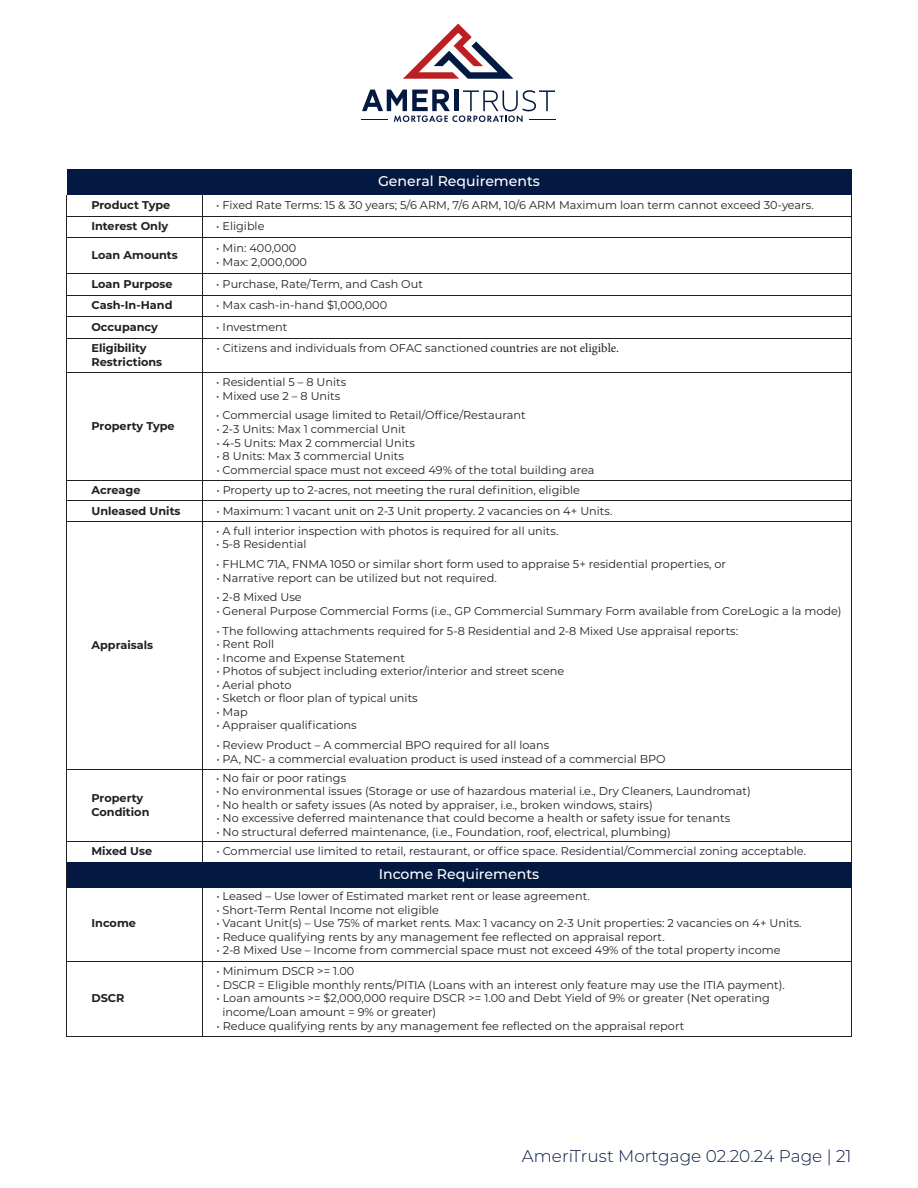
<style>
.page{position:relative;width:918px;height:1188px;background:#fff}
.page>*{position:absolute;margin:0;border:0;box-sizing:border-box;transform-origin:0 0}
.t1{font:300 16.95px "Montserrat";color:#031942}
.t2{font:500 14.1px "Montserrat";color:#fff}
.t3{font:11.25px/13.5px "Montserrat";color:#231f20}
.t4{font:700 11.25px/21.5px "Montserrat";color:#231f20}
.s1{font-family:"Minion Pro";font-size:12.75px}
</style>
<div class="page">
<svg style="left:403px;top:24px;width:111px;height:55px"></svg>
<svg style="left:362px;top:90px;width:193px;height:32px"></svg>
<hr style="left:67px;top:195px;width:1px;height:842px;background:#231f20">
<hr style="left:851px;top:195px;width:1px;height:842px;background:#231f20">
<div style="left:67px;top:169px;width:785px;height:26px;background:#031942"></div>
<hr style="left:203px;top:195px;width:1px;height:841px;background:#231f20">
<hr style="left:67px;top:216px;width:784px;height:1px;background:#231f20">
<hr style="left:67px;top:238px;width:784px;height:1px;background:#231f20">
<hr style="left:67px;top:273px;width:784px;height:1px;background:#231f20">
<div style="left:67px;top:862px;width:785px;height:25px;background:#031942"></div>
<hr style="left:67px;top:295px;width:784px;height:1px;background:#231f20">
<hr style="left:67px;top:317px;width:784px;height:1px;background:#231f20">
<hr style="left:67px;top:338px;width:784px;height:1px;background:#231f20">
<hr style="left:67px;top:372px;width:784px;height:1px;background:#231f20">
<hr style="left:67px;top:480px;width:784px;height:1px;background:#231f20">
<hr style="left:67px;top:501px;width:784px;height:1px;background:#231f20">
<hr style="left:67px;top:842px;width:784px;height:1px;background:#231f20">
<hr style="left:67px;top:962px;width:784px;height:1px;background:#231f20">
<hr style="left:67px;top:1036px;width:784px;height:1px;background:#231f20">
<hr style="left:67px;top:521px;width:784px;height:1px;background:#231f20">
<hr style="left:67px;top:769px;width:784px;height:1px;background:#231f20">
<p class="t4" style="left:91px;top:195px;width:81px">Product Type<br>Interest Only</p>
<p class="t4" style="left:91px;top:245px;width:88px">Loan Amounts</p>
<p class="t2" style="left:378px;top:175px;width:163px">General Requirements</p>
<p class="t3" style="left:216px;top:199px;width:599px">• Fixed Rate Terms: 15 &amp; 30 years; 5/6 ARM, 7/6 ARM, 10/6 ARM Maximum loan term cannot exceed 30-years.</p>
<p class="t3" style="left:216px;top:220px;width:50px">• Eligible</p>
<p class="t3" style="left:216px;top:242px;width:82px">• Min: 400,000</p>
<p class="t3" style="left:216px;top:256px;width:92px">• Max: 2,000,000</p>
<p class="t4" style="left:91px;top:273px;width:83px">Loan Purpose<br>Cash-In-Hand</p>
<p class="t3" style="left:216px;top:277px;width:208px">• Purchase, Rate/Term, and Cash Out</p>
<p class="t3" style="left:216px;top:299px;width:172px">• Max cash-in-hand $1,000,000</p>
<p class="t4" style="left:91px;top:317px;width:68px">Occupancy<br>Eligibility</p>
<p class="t4" style="left:91px;top:351px;width:72px">Restrictions</p>
<p class="t4" style="left:91px;top:416px;width:85px">Property Type</p>
<p class="t4" style="left:91px;top:480px;width:91px;line-height:20.4px">Acreage<br>Unleased Units</p>
<p class="t4" style="left:92px;top:635px;width:63px">Appraisals</p>
<p class="t4" style="left:91px;top:792px;width:60px;line-height:13.5px">Property<br>Condition</p>
<p class="t4" style="left:91px;top:841px;width:62px">Mixed Use</p>
<p class="t4" style="left:91px;top:913px;width:46px">Income</p>
<p class="t4" style="left:91px;top:988px;width:35px">DSCR</p>
<p class="t3" style="left:216px;top:321px;width:73px">• Investment</p>
<p class="t3" style="left:216px;top:342px;width:404px">• Citizens and individuals from OFAC sanctioned <span class="s1">countries are not eligible.</span></p>
<p class="t3" style="left:216px;top:376px;width:132px">• Residential 5 – 8 Units</p>
<p class="t3" style="left:216px;top:390px;width:126px">• Mixed use 2 – 8 Units</p>
<p class="t3" style="left:216px;top:409px;width:311px">• Commercial usage limited to Retail/Office/Restaurant</p>
<p class="t3" style="left:216px;top:423px;width:191px">• 2-3 Units: Max 1 commercial Unit</p>
<p class="t3" style="left:216px;top:436px;width:200px">• 4-5 Units: Max 2 commercial Units</p>
<p class="t3" style="left:216px;top:450px;width:189px">• 8 Units: Max 3 commercial Units</p>
<p class="t3" style="left:216px;top:464px;width:380px">• Commercial space must not exceed 49% of the total building area</p>
<p class="t3" style="left:216px;top:484px;width:365px">• Property up to 2-acres, not meeting the rural definition, eligible</p>
<p class="t3" style="left:216px;top:504px;width:397px">• Maximum: 1 vacant unit on 2-3 Unit property. 2 vacancies on 4+ Units.</p>
<p class="t3" style="left:216px;top:525px;width:344px">• A full interior inspection with photos is required for all units.</p>
<p class="t3" style="left:216px;top:538px;width:92px">• 5-8 Residential</p>
<p class="t3" style="left:216px;top:558px;width:511px">• FHLMC 71A, FNMA 1050 or similar short form used to appraise 5+ residential properties, or</p>
<p class="t3" style="left:216px;top:571px;width:282px">• Narrative report can be utilized but not required.</p>
<p class="t3" style="left:216px;top:591px;width:87px">• 2-8 Mixed Use</p>
<p class="t3" style="left:216px;top:605px;width:627px">• General Purpose Commercial Forms (i.e., GP Commercial Summary Form available from CoreLogic a la mode)</p>
<p class="t3" style="left:216px;top:624px;width:523px">• The following attachments required for 5-8 Residential and 2-8 Mixed Use appraisal reports:</p>
<p class="t3" style="left:216px;top:638px;width:59px">• Rent Roll</p>
<p class="t3" style="left:216px;top:652px;width:190px">• Income and Expense Statement</p>
<p class="t3" style="left:216px;top:665px;width:350px">• Photos of subject including exterior/interior and street scene</p>
<p class="t3" style="left:216px;top:679px;width:77px">• Aerial photo</p>
<p class="t3" style="left:216px;top:692px;width:203px">• Sketch or floor plan of typical units</p>
<p class="t3" style="left:216px;top:706px;width:33px">• Map</p>
<p class="t3" style="left:216px;top:719px;width:142px">• Appraiser qualifications</p>
<p class="t3" style="left:216px;top:739px;width:334px">• Review Product – A commercial BPO required for all loans</p>
<p class="t3" style="left:216px;top:753px;width:451px">• PA, NC- a commercial evaluation product is used instead of a commercial BPO</p>
<p class="t3" style="left:216px;top:772px;width:131px">• No fair or poor ratings</p>
<p class="t3" style="left:216px;top:785px;width:536px">• No environmental issues (Storage or use of hazardous material i.e., Dry Cleaners, Laundromat)</p>
<p class="t3" style="left:216px;top:799px;width:438px">• No health or safety issues (As noted by appraiser, i.e., broken windows, stairs)</p>
<p class="t3" style="left:216px;top:812px;width:515px">• No excessive deferred maintenance that could become a health or safety issue for tenants</p>
<p class="t3" style="left:216px;top:826px;width:456px">• No structural deferred maintenance, (i.e., Foundation, roof, electrical, plumbing)</p>
<p class="t3" style="left:216px;top:845px;width:591px">• Commercial use limited to retail, restaurant, or office space. Residential/Commercial zoning acceptable.</p>
<p class="t2" style="left:379px;top:868px;width:162px">Income Requirements</p>
<p class="t3" style="left:216px;top:890px;width:375px">• Leased – Use lower of Estimated market rent or lease agreement.</p>
<p class="t3" style="left:216px;top:904px;width:224px">• Short-Term Rental Income not eligible</p>
<p class="t3" style="left:216px;top:917px;width:587px">• Vacant Unit(s) – Use 75% of market rents. Max: 1 vacancy on 2-3 Unit properties: 2 vacancies on 4+ Units.</p>
<p class="t3" style="left:216px;top:931px;width:450px">• Reduce qualifying rents by any management fee reflected on appraisal report.</p>
<p class="t3" style="left:216px;top:944px;width:566px">• 2-8 Mixed Use – Income from commercial space must not exceed 49% of the total property income</p>
<p class="t3" style="left:216px;top:965px;width:140px">• Minimum DSCR &gt;= 1.00</p>
<p class="t3" style="left:216px;top:979px;width:570px">• DSCR = Eligible monthly rents/PITIA (Loans with an interest only feature may use the ITIA payment).</p>
<p class="t3" style="left:222px;top:992px;width:549px;text-indent:-6px">• Loan amounts &gt;= $2,000,000 require DSCR &gt;= 1.00 and Debt Yield of 9% or greater (Net operating income/Loan amount = 9% or greater)</p>
<p class="t3" style="left:216px;top:1019px;width:469px">• Reduce qualifying rents by any management fee reflected on the appraisal report</p>
<h1 class="t1" style="left:522px;top:1146px;width:331px">AmeriTrust Mortgage 02.20.24 Page | 21</h1>
</div>
